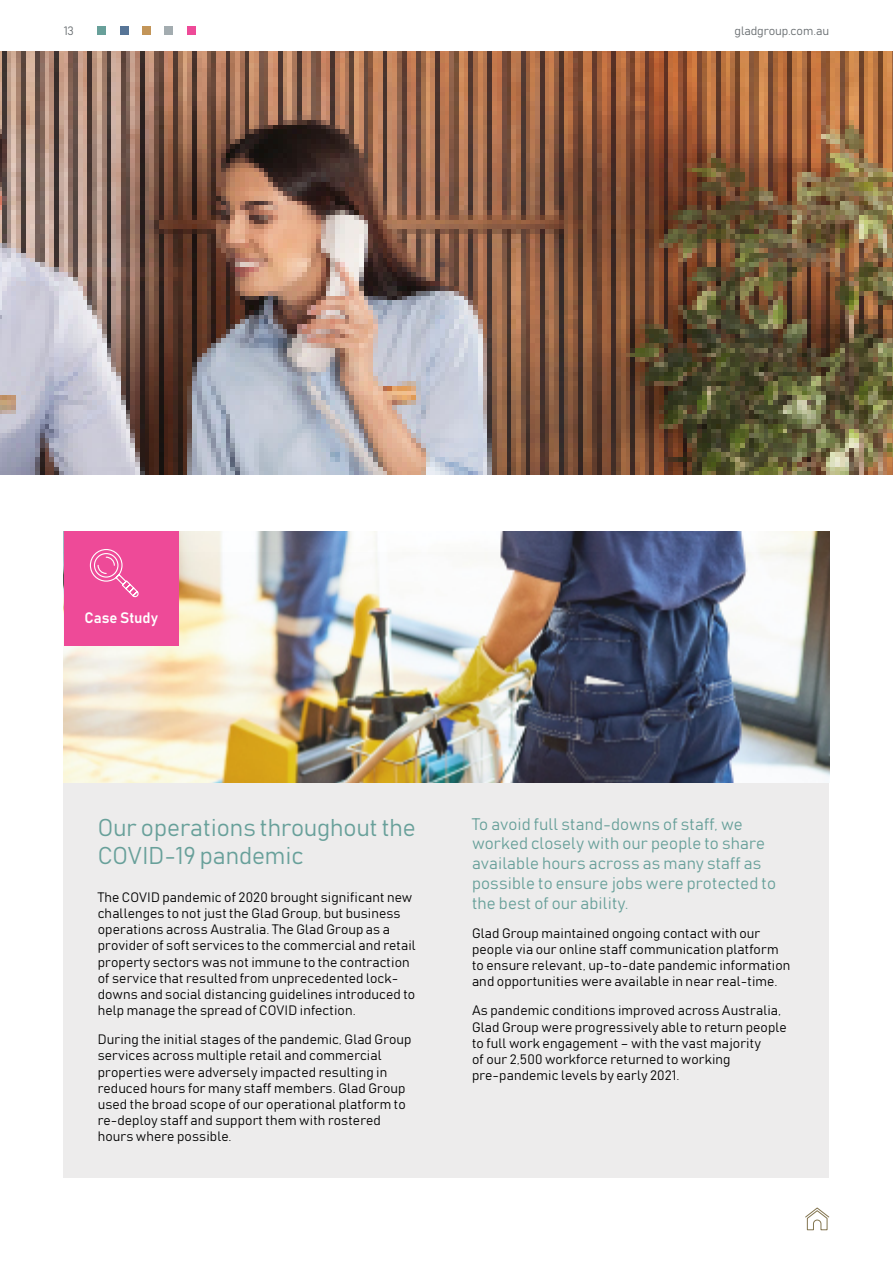
<style>
.page{position:relative;width:893px;height:1263px;background:#fff}
.page>*{position:absolute;margin:0;border:0;box-sizing:border-box;transform-origin:0 0}
.t1{font:24px/28.8px "Bahnschrift";color:#68a09a}
.t2{font:16.5px/19.8px "Bahnschrift";letter-spacing:.01em;color:#68a09a}
.t3{font:15px "Bahnschrift";color:#fff}
.t4{font:13.5px/16.2px "Bahnschrift";letter-spacing:.01em;color:#000}
.t5{font:12px "Bahnschrift";color:#686d70}
</style>
<div class="page">
<div style="left:142px;top:26px;width:9px;height:9px;background:#c39558"></div>
<div style="left:164px;top:26px;width:9px;height:9px;background:#a3acb0"></div>
<div style="left:187px;top:26px;width:9px;height:9px;background:#ee4a98"></div>
<div style="left:97px;top:26px;width:9px;height:9px;background:#68a09a"></div>
<div style="left:120px;top:26px;width:8px;height:9px;background:#577597"></div>
<img style="left:0;top:51px;width:893px;height:424px">
<div style="left:64px;top:553px;width:765px;height:625px;background:#edeceb"></div>
<img style="left:64px;top:531px;width:765px;height:251px">
<div style="left:64px;top:531px;width:115px;height:115px;background:#ee4a98"></div>
<svg style="left:89px;top:549px;width:50px;height:48px"></svg>
<svg style="left:805px;top:1207px;width:25px;height:23px"></svg>
<p class="t5" style="left:64px;top:23px;width:12px">13</p>
<p class="t5" style="left:735px;top:23px;width:96px">gladgroup.com.au</p>
<p class="t3" style="left:84px;top:609px;width:75px">Case Study</p>
<h1 class="t1" style="left:98px;top:812px;width:319px">Our operations throughout the<br>COVID-19 pandemic</h1>
<p class="t4" style="left:98px;top:889px;width:319px">The COVID pandemic of 2020 brought significant new challenges to not just the Glad Group, but business operations across Australia. The Glad Group as a provider of soft services to the commercial and retail property sectors was not immune to the contraction of service that resulted from unprecedented lock&shy;downs and social distancing guidelines introduced to help manage the spread of COVID infection.</p>
<p class="t4" style="left:98px;top:1031px;width:315px">During the initial stages of the pandemic, Glad Group services across multiple retail and commercial properties were adversely impacted resulting in reduced hours for many staff members. Glad Group used the broad scope of our operational platform to re-deploy staff and support them with rostered hours where possible.</p>
<p class="t2" style="left:472px;top:813px;width:306px">To avoid full stand-downs of staff, we worked closely with our people to share available hours across as many staff as possible to ensure jobs were protected to the best of our ability.</p>
<p class="t4" style="left:472px;top:925px;width:320px">Glad Group maintained ongoing contact with our people via our online staff communication platform to ensure relevant, up-to-date pandemic information and opportunities were available in near real-time.</p>
<p class="t4" style="left:472px;top:1002px;width:316px">As pandemic conditions improved across Australia, Glad Group were progressively able to return people to full work engagement – with the vast majority<br>of our 2,500 workforce returned to working pre-pandemic levels by early 2021.</p>
</div>
